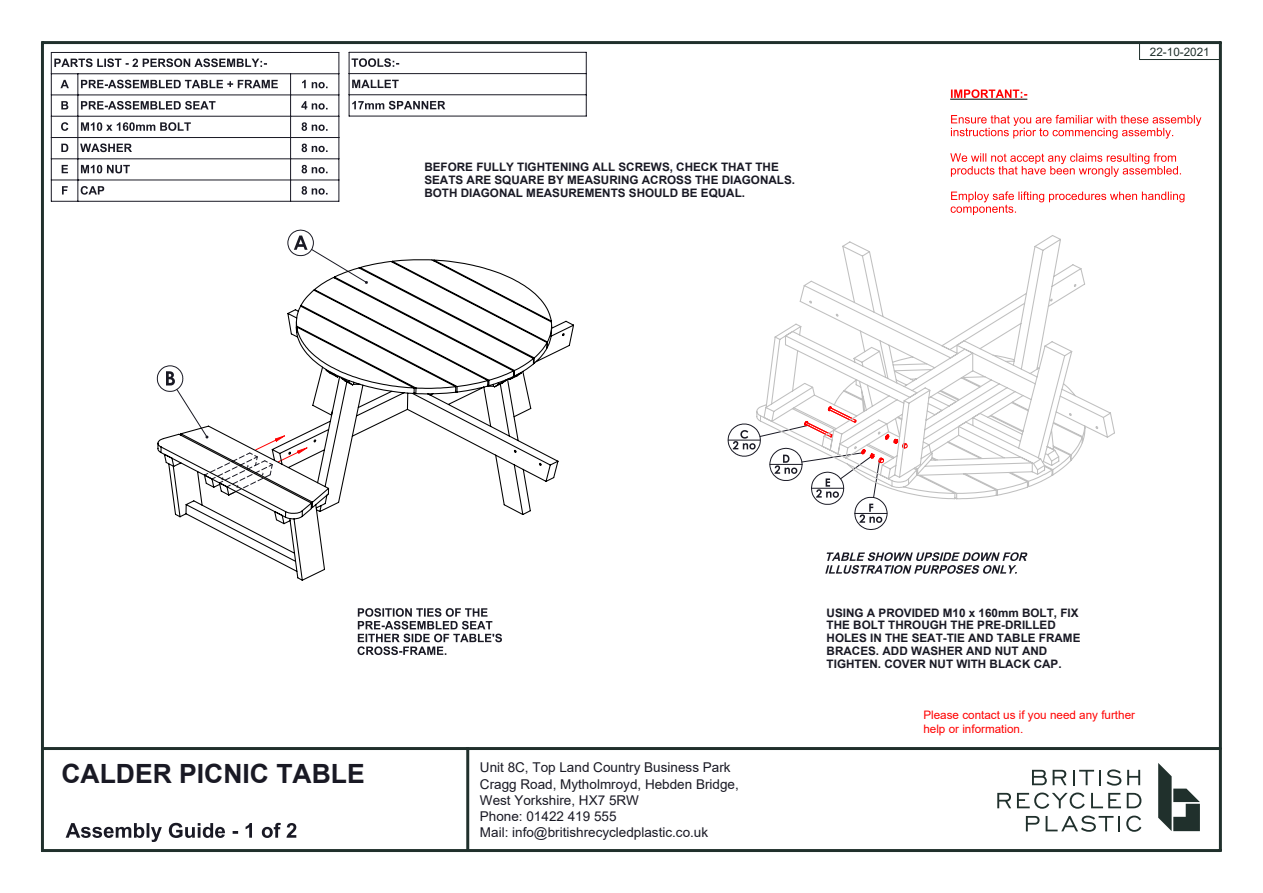
<style>
.page{position:relative;width:1263px;height:893px;background:#fff}
.page>*{position:absolute;margin:0;border:0;box-sizing:border-box;transform-origin:0 0}
.t1{font:700 26.55px "Arial";color:#191924}
.t2{font:13.5px/16.2px "Arial";color:#191924}
.t3{font:700 11.7px/12.8px "Arial";color:#191924}
.t4{font:11.7px/14px "Arial";color:#f00}
.t5{font:11.7px "Arial";color:#20302c}
</style>
<div class="page">
<svg style="left:825px;top:552px;width:202px;height:22px"></svg>
<svg style="left:357px;top:608px;width:145px;height:47px"></svg>
<svg style="left:302px;top:80px;width:26px;height:8px"></svg>
<svg style="left:301px;top:101px;width:27px;height:9px"></svg>
<svg style="left:302px;top:122px;width:26px;height:9px"></svg>
<svg style="left:302px;top:144px;width:26px;height:8px"></svg>
<svg style="left:302px;top:165px;width:26px;height:8px"></svg>
<svg style="left:302px;top:186px;width:26px;height:9px"></svg>
<svg style="left:951px;top:89px;width:76px;height:9px"></svg>
<hr style="left:950px;top:99px;width:77px;height:1px;background:#000">
<svg style="left:951px;top:115px;width:250px;height:24px"></svg>
<svg style="left:950px;top:153px;width:231px;height:24px"></svg>
<svg style="left:950px;top:191px;width:234px;height:24px"></svg>
<svg style="left:586px;top:52px;width:1px;height:64px"></svg>
<hr style="left:349px;top:52px;width:237px;height:1px;background:#191924">
<hr style="left:349px;top:73px;width:237px;height:1px;background:#191924">
<hr style="left:349px;top:94px;width:237px;height:1px;background:#191924">
<hr style="left:349px;top:116px;width:237px;height:1px;background:#191924">
<svg style="left:290px;top:74px;width:1px;height:127px"></svg>
<svg style="left:338px;top:53px;width:1px;height:148px"></svg>
<hr style="left:78px;top:52px;width:213px;height:1px;background:#191924">
<hr style="left:78px;top:73px;width:213px;height:1px;background:#191924">
<hr style="left:291px;top:52px;width:48px;height:1px;background:#191924">
<hr style="left:291px;top:73px;width:48px;height:1px;background:#191924">
<hr style="left:78px;top:95px;width:213px;height:1px;background:#191924">
<hr style="left:291px;top:95px;width:48px;height:1px;background:#191924">
<hr style="left:78px;top:116px;width:213px;height:1px;background:#191924">
<hr style="left:291px;top:116px;width:48px;height:1px;background:#191924">
<hr style="left:78px;top:137px;width:213px;height:1px;background:#191924">
<hr style="left:291px;top:137px;width:48px;height:1px;background:#191924">
<hr style="left:78px;top:158px;width:213px;height:1px;background:#191924">
<hr style="left:291px;top:158px;width:48px;height:1px;background:#191924">
<hr style="left:78px;top:180px;width:213px;height:1px;background:#191924">
<hr style="left:291px;top:180px;width:48px;height:1px;background:#191924">
<svg style="left:51px;top:52px;width:227px;height:150px"></svg>
<hr style="left:78px;top:201px;width:213px;height:1px;background:#191924">
<hr style="left:291px;top:201px;width:48px;height:1px;background:#191924">
<svg style="left:156px;top:229px;width:171px;height:151px"></svg>
<svg style="left:765px;top:235px;width:350px;height:265px"></svg>
<svg style="left:727px;top:405px;width:182px;height:125px"></svg>
<svg style="left:157px;top:258px;width:417px;height:323px"></svg>
<hr style="left:42px;top:747px;width:1178px;height:3px;background:#20302c">
<hr style="left:466px;top:748px;width:3px;height:102px;background:#20302c">
<hr style="left:42px;top:41px;width:1178px;height:3px;background:#20302c">
<hr style="left:41px;top:43px;width:3px;height:807px;background:#20302c">
<hr style="left:42px;top:849px;width:1178px;height:3px;background:#20302c">
<hr style="left:1219px;top:43px;width:3px;height:807px;background:#20302c">
<svg style="left:1139px;top:42px;width:82px;height:18px"></svg>
<svg style="left:66px;top:823px;width:230px;height:19px"></svg>
<svg style="left:349px;top:52px;width:96px;height:64px"></svg>
<svg style="left:1032px;top:770px;width:15px;height:15px"></svg>
<svg style="left:1053px;top:770px;width:13px;height:15px"></svg>
<svg style="left:1073px;top:770px;width:27px;height:15px"></svg>
<svg style="left:1106px;top:769px;width:15px;height:17px"></svg>
<svg style="left:1127px;top:770px;width:13px;height:15px"></svg>
<svg style="left:997px;top:793px;width:14px;height:15px"></svg>
<svg style="left:1017px;top:792px;width:68px;height:17px"></svg>
<svg style="left:1091px;top:793px;width:30px;height:15px"></svg>
<svg style="left:1127px;top:793px;width:14px;height:15px"></svg>
<svg style="left:1026px;top:816px;width:13px;height:15px"></svg>
<svg style="left:1045px;top:816px;width:75px;height:16px"></svg>
<svg style="left:1126px;top:816px;width:15px;height:16px"></svg>
<svg style="left:1158px;top:763px;width:42px;height:68px"></svg>
<p class="t3" style="left:424px;top:162px;width:372px">BEFORE FULLY TIGHTENING ALL SCREWS, CHECK THAT THE<br>SEATS ARE SQUARE BY MEASURING ACROSS THE DIAGONALS.<br>BOTH DIAGONAL MEASUREMENTS SHOULD BE EQUAL.</p>
<p class="t5" style="left:1150px;top:47px;width:61px">22-10-2021</p>
<h1 class="t1" style="left:61px;top:764px;width:305px">CALDER PICNIC TABLE</h1>
<p class="t2" style="left:480px;top:761px;width:260px">Unit 8C, Top Land Country Business Park Cragg Road, Mytholmroyd, Hebden Bridge, West Yorkshire, HX7 5RW<br>Phone: 01422 419 555<br>Mail: info@britishrecycledplastic.co.uk</p>
<p class="t3" style="left:827px;top:607px;width:255px">USING A PROVIDED M10 x 160mm BOLT, FIX THE BOLT THROUGH THE PRE-DRILLED HOLES IN THE SEAT-TIE AND TABLE FRAME BRACES. ADD WASHER AND NUT AND TIGHTEN. COVER NUT WITH BLACK CAP.</p>
<p class="t4" style="left:923px;top:709px;width:213px">Please contact us if you need any further help or information.</p>
</div>
